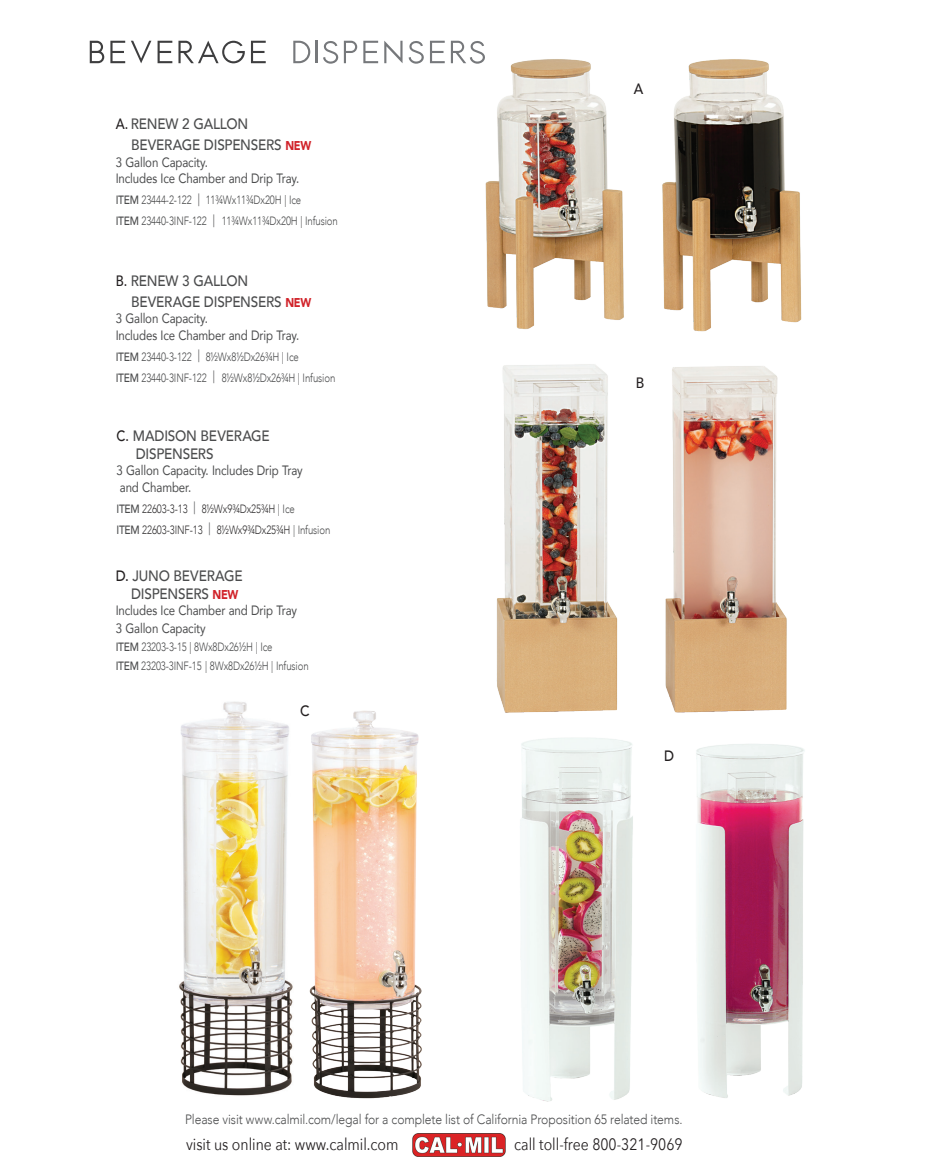
<style>
.page{position:relative;width:932px;height:1175px;background:#fff}
.page>*{position:absolute;margin:0;border:0;box-sizing:border-box;transform-origin:0 0}
.t1{font:51px "Rome";letter-spacing:.02em;color:#76787b}
.t2{font:16.5px "Avenir Next";color:#231f20;scale:.85 1}
._3_ITEM_DESCRIPT{font:500 15px "Avenir";letter-spacing:-.015em;color:#4b4c4d;scale:.9 1}
.GROUP_TITLE{font:500 15px "Avenir";letter-spacing:-.015em;color:#4b4c4d;scale:.9 1}
._3_ITEM_DESCRIPT-2{font:500 15px "Avenir";color:#231f20;scale:.9 1}
._3_PROD_LIST{font:13.5px "Avenir";letter-spacing:-.01em;color:#4b4c4d;scale:.85 1}
.t3{font:300 13.5px "Avenir";letter-spacing:-.005em;color:#4b4c4d;scale:.9 1}
.GROUP_TITLE-2{font:13.5px "Avenir";letter-spacing:-.01em;color:#4b4c4d;scale:.85 1}
._3_ITEM_DESCRIPT-3{font:13.5px "Avenir";letter-spacing:-.01em;color:#4b4c4d;scale:.85 1}
._3_ITEM_DESCRIPT-4{font:300 12px "Avenir";letter-spacing:-.01em;color:#4b4c4d;scale:.8 1}
._3_ITEM_DESCRIPT_gallon{font:300 12px "Avenir";letter-spacing:-.01em;color:#312f30;scale:.8 1}
.GROUP_TITLE-3{font:300 12px "Avenir";letter-spacing:-.01em;color:#4b4c4d;scale:.8 1}
.s1{color:#3e3e3f}
.s2{color:#231f20}
.s3{font-weight:900;font-size:12.75px;color:#d1232a}
.s4{font-weight:500}
.s5{font-size:12.75px;color:#57585a}
.s6{font-weight:500;color:#4b4c4d}
.s7{color:#4b4c4d}
</style>
<div class="page">
<img style="left:412px;top:1133px;width:93px;height:23px">
<img style="left:496px;top:364px;width:122px;height:349px">
<img style="left:309px;top:711px;width:113px;height:388px">
<img style="left:179px;top:701px;width:114px;height:395px">
<img style="left:520px;top:738px;width:113px;height:364px">
<img style="left:696px;top:744px;width:109px;height:354px">
<img style="left:663px;top:59px;width:139px;height:273px">
<img style="left:485px;top:59px;width:178px;height:270px">
<img style="left:665px;top:366px;width:122px;height:347px">
<h1 class="t1" style="left:87px;top:20px;width:402px"><span class="s1">beverage</span> dispensers</h1>
<p class="_3_ITEM_DESCRIPT" style="left:116px;top:111px;width:149px"><span class="s2">A.</span> RENEW 2 GALLON</p>
<p class="_3_ITEM_DESCRIPT" style="left:131px;top:132px;width:201px">BEVERAGE DISPENSERS <span class="s3">NEW</span></p>
<p class="_3_PROD_LIST" style="left:116px;top:151px;width:110px">3 Gallon Capacity.</p>
<p class="_3_PROD_LIST" style="left:116px;top:168px;width:217px">Includes Ice Chamber and Drip Tray.</p>
<p class="_3_ITEM_DESCRIPT-4" style="left:116px;top:193px;width:233px"><span class="s4">ITEM</span> 23444-2-122 <span class="s5">|</span> 11¾Wx11¾Dx20H | Ice</p>
<p class="_3_ITEM_DESCRIPT-4" style="left:116px;top:214px;width:279px"><span class="s4">ITEM</span> 23440-3INF-122 <span class="s5">|</span> 11¾Wx11¾Dx20H | Infusion</p>
<p class="_3_ITEM_DESCRIPT" style="left:116px;top:267px;width:149px"><span class="s2">B.</span> RENEW 3 GALLON</p>
<p class="_3_ITEM_DESCRIPT" style="left:131px;top:288px;width:201px">BEVERAGE DISPENSERS <span class="s3">NEW</span></p>
<p class="_3_PROD_LIST" style="left:116px;top:307px;width:110px">3 Gallon Capacity.</p>
<p class="_3_PROD_LIST" style="left:116px;top:324px;width:217px">Includes Ice Chamber and Drip Tray.</p>
<p class="_3_ITEM_DESCRIPT-4" style="left:116px;top:349px;width:230px"><span class="s4">ITEM</span> 23440-3-122 <span class="s5">|</span> 8½Wx8½Dx26¾H | Ice</p>
<p class="_3_ITEM_DESCRIPT-4" style="left:116px;top:370px;width:276px"><span class="s4">ITEM</span> 23440-3INF-122 <span class="s5">|</span> 8½Wx8½Dx26¾H | Infusion</p>
<p class="_3_ITEM_DESCRIPT" style="left:116px;top:422px;width:172px"><span class="s2">C.</span> MADISON BEVERAGE</p>
<p class="_3_ITEM_DESCRIPT" style="left:136px;top:440px;width:88px">DISPENSERS</p>
<p class="_3_ITEM_DESCRIPT-3" style="left:116px;top:459px;width:221px">3 Gallon Capacity. Includes Drip Tray</p>
<p class="_3_ITEM_DESCRIPT-3" style="left:120px;top:476px;width:85px">and Chamber.</p>
<p class="_3_ITEM_DESCRIPT_gallon" style="left:116px;top:501px;width:224px"><span class="s6">ITEM</span> 22603-3-13 <span class="s5">|</span> 8½Wx9¾Dx25¾H <span class="s7">| Ice</span></p>
<p class="_3_ITEM_DESCRIPT_gallon" style="left:116px;top:522px;width:269px"><span class="s6">ITEM</span> 22603-3INF-13 <span class="s5">|</span> 8½Wx9¾Dx25¾H <span class="s7">| Infusion</span></p>
<p class="GROUP_TITLE" style="left:116px;top:563px;width:143px"><span class="s2">D.</span> JUNO BEVERAGE</p>
<p class="GROUP_TITLE" style="left:131px;top:581px;width:121px">DISPENSERS <span class="s3">NEW</span></p>
<p class="GROUP_TITLE-2" style="left:116px;top:600px;width:215px">Includes Ice Chamber and Drip Tray</p>
<p class="GROUP_TITLE-2" style="left:116px;top:618px;width:107px">3 Gallon Capacity</p>
<p class="GROUP_TITLE-3" style="left:116px;top:640px;width:198px"><span class="s4">ITEM</span> 23203-3-15 | 8Wx8Dx26½H | Ice</p>
<p class="GROUP_TITLE-3" style="left:116px;top:658px;width:243px"><span class="s4">ITEM</span> 23203-3INF-15 | 8Wx8Dx26½H | Infusion</p>
<p class="_3_ITEM_DESCRIPT-2" style="left:300px;top:698px;width:12px">C</p>
<p class="_3_ITEM_DESCRIPT-2" style="left:634px;top:76px;width:12px">A</p>
<p class="_3_ITEM_DESCRIPT-2" style="left:635px;top:370px;width:11px">B</p>
<p class="_3_ITEM_DESCRIPT-2" style="left:664px;top:742px;width:13px">D</p>
<p class="t3" style="left:185px;top:1111px;width:554px">Please visit www.calmil.com/legal for a complete list of California Proposition 65 related items.</p>
<h2 class="t2" style="left:186px;top:1129px;width:251px">visit us online at: www.calmil.com</h2>
<h2 class="t2" style="left:514px;top:1130px;width:200px">call toll-free 800-321-9069</h2>
</div>
